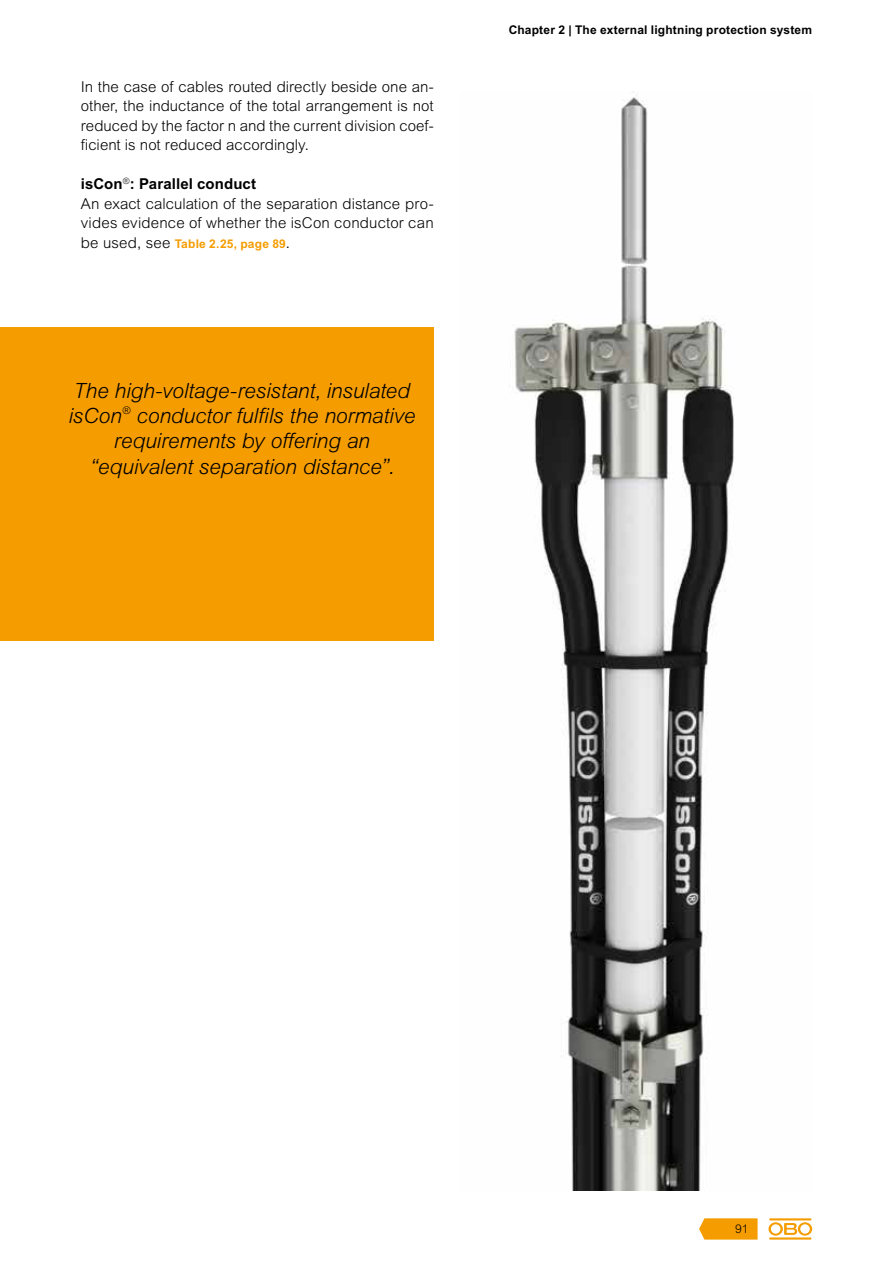
<style>
.page{position:relative;width:893px;height:1263px;background:#fff}
.page>*{position:absolute;margin:0;border:0;box-sizing:border-box;transform-origin:0 0}
.t1{font:italic 300 21px/25.2px "Arial MT Pro";letter-spacing:-.005em;color:#000;text-align:center}
.t2{font:300 15px/19.5px "Arial MT Pro";letter-spacing:.005em;color:#000;text-align:justify}
.t3{font:700 12px "Arial MT Pro";letter-spacing:.015em;color:#000}
.t4{font:700 12px "Arial MT Pro";letter-spacing:.02em;color:#f59c00}
.t5{font:300 12px "Arial MT Pro";color:#000}
.s1{font-weight:700}
.s2{font-weight:300;font-size:15px;color:#000}
</style>
<div class="page">
<svg style="left:699px;top:1218px;width:59px;height:21px"></svg>
<hr style="left:769px;top:1237px;width:42px;height:2px;background:#f59c00">
<svg style="left:768px;top:1222px;width:44px;height:13px"></svg>
<hr style="left:769px;top:1218px;width:42px;height:2px;background:#f59c00">
<img style="left:509px;top:91px;width:225px;height:1099px">
<div style="left:81px;top:327px;width:353px;height:314px;background:#f59c00"></div>
<div style="left:0;top:327px;width:88px;height:314px;background:#f59c00"></div>
<p class="t2" style="left:81px;top:77px;width:354px">In the case of cables routed directly beside one an&shy;other, the inductance of the total arrangement is not reduced by the factor n and the current division coef&shy;ficient is not reduced accordingly.</p>
<p class="t2" style="left:81px;top:175px;width:354px;text-align:left"><span class="s1">isCon</span><sup>®</sup><span class="s1">: Parallel conduct<br></span>An exact calculation of the separation distance pro&shy;vides evidence of whether the isCon conductor can</p>
<p class="t4" style="left:81px;top:236px;width:211px"><span class="s2">be used, see</span> Table 2.25, page 89<span class="s2">.</span></p>
<h1 class="t1" style="left:68px;top:379px;width:348px">The high-voltage-resistant, insulated isCon<sup>®</sup> conductor fulfils the normative requirements by offering an “equivalent separation distance”.</h1>
<p class="t3" style="left:509px;top:23px;width:305px">Chapter 2 | The external lightning protection system</p>
<p class="t5" style="left:735px;top:1222px;width:15px">91</p>
</div>
